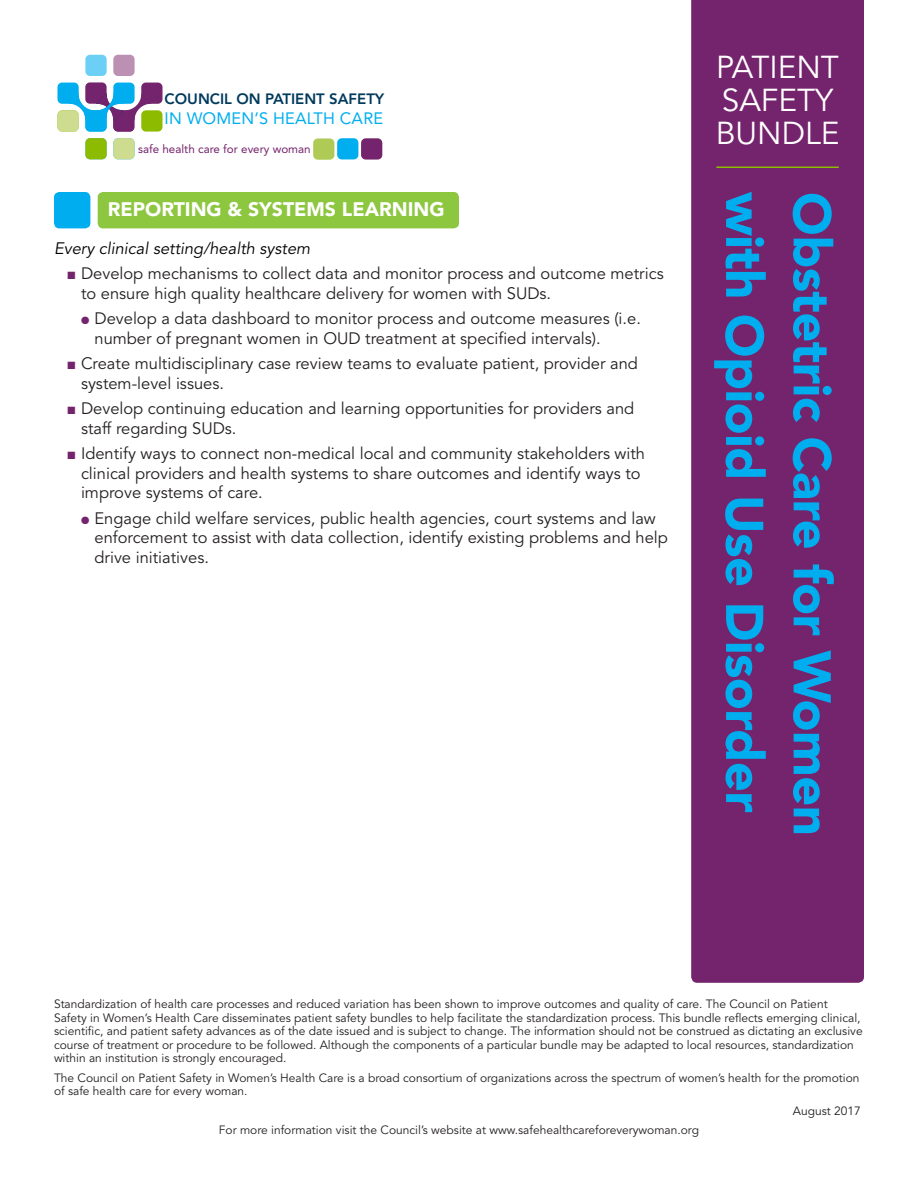
<style>
.page{position:relative;width:918px;height:1188px;background:#fff}
.page>*{position:absolute;margin:0;border:0;box-sizing:border-box;transform-origin:0 0}
.Headline{font:900 52.5px "Avenir";letter-spacing:-.01em;color:#00aeef}
.Bundle{font:31.5px/33px "Avenir";color:#fff}
.Subhead_Reverse{font:900 19.5px "Avenir";color:#fff}
.t1{font:16.5px/19.5px "Avenir";color:#231f20}
.Body_Italic{font:italic 16.5px "Avenir";color:#000}
.t2{font:16.35px "Avenir";letter-spacing:.01em;color:#00aeef}
.t3{font:800 15px "Avenir";color:#003a5d}
.Subtext{font:12px/13.5px "Avenir";color:#231f20}
.t4{font:11.7px "Avenir";color:#74246c}
.s1{color:#74246c}
</style>
<div class="page">
<div style="left:54px;top:192px;width:36px;height:36px;background:#00aeef;border-radius:5px"></div>
<div style="left:98px;top:192px;width:361px;height:36px;background:#8dc63f;border-radius:5px"></div>
<svg style="left:113px;top:55px;width:22px;height:21px"></svg>
<svg style="left:85px;top:55px;width:22px;height:21px"></svg>
<svg style="left:113px;top:138px;width:22px;height:21px"></svg>
<svg style="left:85px;top:138px;width:22px;height:21px"></svg>
<svg style="left:57px;top:82px;width:106px;height:50px"></svg>
<svg style="left:313px;top:138px;width:69px;height:22px;background:#789ba0"></svg>
<div style="left:691px;top:0;width:173px;height:983px;background:#74246c"></div>
<hr style="left:716px;top:166px;width:123px;height:2px;background:#8dbb00">
<p class="t3" style="left:165px;top:90px;width:221px">COUNCIL ON PATIENT SAFETY</p>
<p class="t2" style="left:165px;top:109px;width:220px">IN WOMEN’S HEALTH CARE</p>
<p class="t4" style="left:138px;top:142px;width:174px">safe health care for every woman</p>
<p class="Subhead_Reverse" style="left:108px;top:198px;width:338px">REPORTING &amp; SYSTEMS LEARNING</p>
<p class="Body_Italic" style="left:54px;top:239px;width:258px">Every clinical setting/health system</p>
<p class="t1" style="left:81px;top:264px;width:584px;text-indent:-14px"><span class="s1">■</span> Develop mechanisms to collect data and monitor process and outcome metrics to ensure high quality healthcare delivery for women with SUDs.</p>
<p class="t1" style="left:94px;top:309px;width:548px;text-indent:-14px"><span class="s1">●</span> Develop a data dashboard to monitor process and outcome measures (i.e. number of pregnant women in OUD treatment at specified intervals).</p>
<p class="t1" style="left:81px;top:354px;width:558px;text-indent:-14px"><span class="s1">■</span> Create multidisciplinary case review teams to evaluate patient, provider and system-level issues.</p>
<p class="t1" style="left:81px;top:399px;width:555px;text-indent:-14px"><span class="s1">■</span> Develop continuing education and learning opportunities for providers and staff regarding SUDs.</p>
<p class="t1" style="left:81px;top:444px;width:566px;text-indent:-14px"><span class="s1">■</span> Identify ways to connect non-medical local and community stakeholders with clinical providers and health systems to share outcomes and identify ways to improve systems of care.</p>
<p class="t1" style="left:94px;top:509px;width:575px;text-indent:-14px"><span class="s1">●</span> Engage child welfare services, public health agencies, court systems and law enforcement to assist with data collection, identify existing problems and help drive initiatives.</p>
<p class="Bundle" style="left:716px;top:52px;width:125px">PATIENT<br>SAFETY<br>BUNDLE</p>
<p class="Headline" style="left:776px;top:192px;width:622px;rotate:90deg">with Opioid Use Disorder</p>
<p class="Headline" style="left:844px;top:192px;width:645px;rotate:90deg">Obstetric Care for Women</p>
<p class="Subtext" style="left:54px;top:998px;width:810px">Standardization of health care processes and reduced variation has been shown to improve outcomes and quality of care. The Council on Patient Safety in Women’s Health Care disseminates patient safety bundles to help facilitate the standardization process. This bundle reflects emerging clinical, scientific, and patient safety advances as of the date issued and is subject to change. The information should not be construed as dictating an exclusive course of treatment or procedure to be followed. Although the components of a particular bundle may be adapted to local resources, standardization within an institution is strongly encouraged.</p>
<p class="Subtext" style="left:54px;top:1071px;width:807px">The Council on Patient Safety in Women’s Health Care is a broad consortium of organizations across the spectrum of women’s health for the promotion of safe health care for every woman.</p>
<p class="Subtext" style="left:793px;top:1104px;width:70px">August 2017</p>
<p class="Subtext" style="left:219px;top:1124px;width:482px">For more information visit the Council’s website at www.safehealthcareforeverywoman.org</p>
</div>
